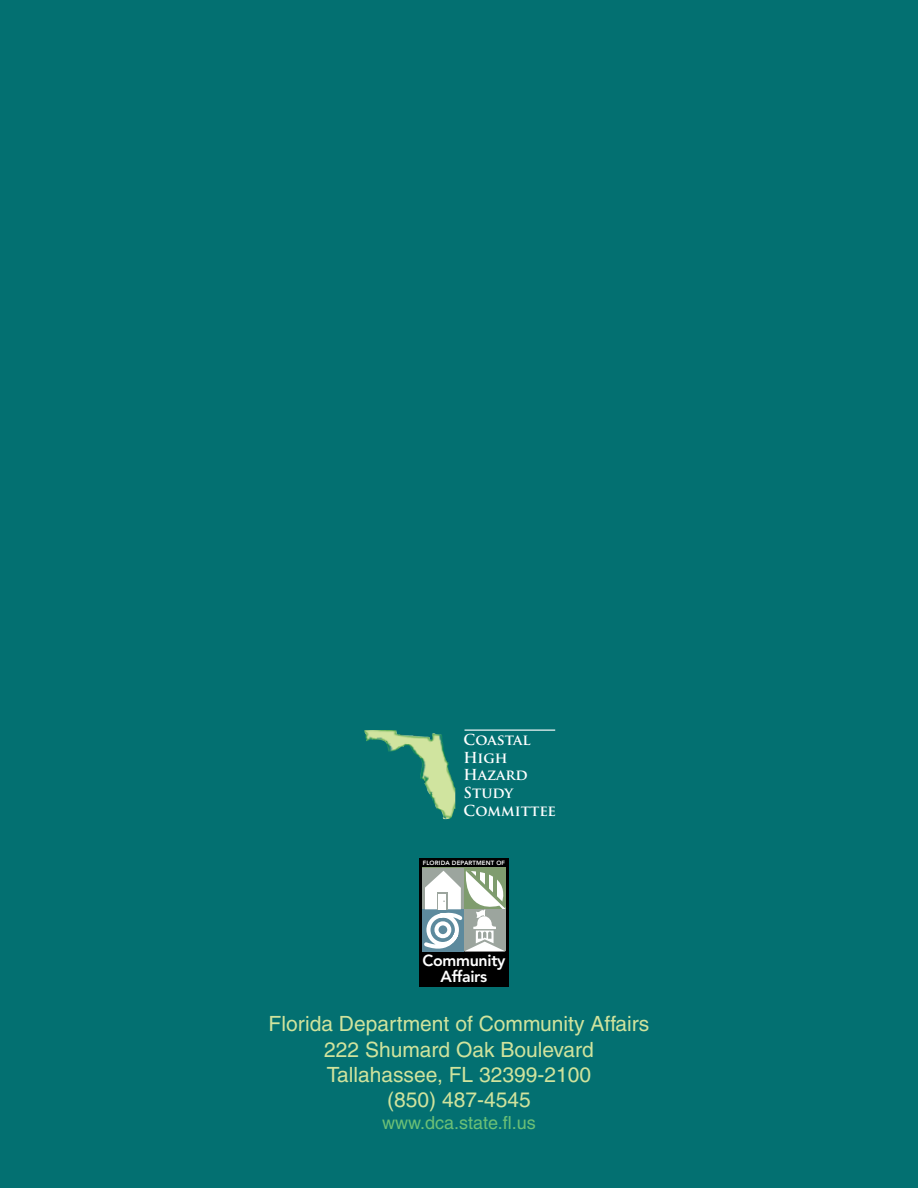
<style>
.page{position:relative;width:918px;height:1188px;background:#037071}
.page>*{position:absolute;margin:0;border:0;box-sizing:border-box;transform-origin:0 0}
.t1{font:21px/25.2px "Helvetica";color:#d0e39d;text-align:center}
.t2{font:18px "Helvetica";color:#6cc076}
.t3{font:800 16.05px/16px "Avenir";letter-spacing:-.02em;color:#fff;text-align:center}
.t4{font:700 14.7px/17.7px "Trajan Pro";color:#fff}
.t5{font:800 6.15px "Avenir";letter-spacing:.025em;color:#fff}
</style>
<div class="page">
<div style="left:420px;top:858px;width:89px;height:129px;background:#000"></div>
<div style="left:422px;top:868px;width:42px;height:42px;background:#9ca59e"></div>
<svg style="left:422px;top:871px;width:84px;height:81px;background:#bac7c3"></svg>
<hr style="left:485px;top:873px;width:3px;height:16px;background:#7f9c6e">
<hr style="left:494px;top:877px;width:3px;height:20px;background:#7f9c6e">
<img style="left:364px;top:730px;width:91px;height:89px">
<hr style="left:465px;top:730px;width:90px;height:1px;background:#fff">
<p class="t4" style="left:464px;top:731px;width:94px">Coastal<br>High<br>Hazard<br>Study<br>Committee</p>
<p class="t5" style="left:423px;top:859px;width:84px">FLORIDA DEPARTMENT OF</p>
<p class="t3" style="left:423px;top:952px;width:84px">Community<br>Affairs</p>
<p class="t1" style="left:269px;top:1011px;width:382px">Florida Department of Community Affairs<br>222 Shumard Oak Boulevard<br>Tallahassee, FL 32399-2100<br>(850) 487-4545</p>
<p class="t2" style="left:382px;top:1112px;width:155px">www.dca.state.fl.us</p>
</div>
